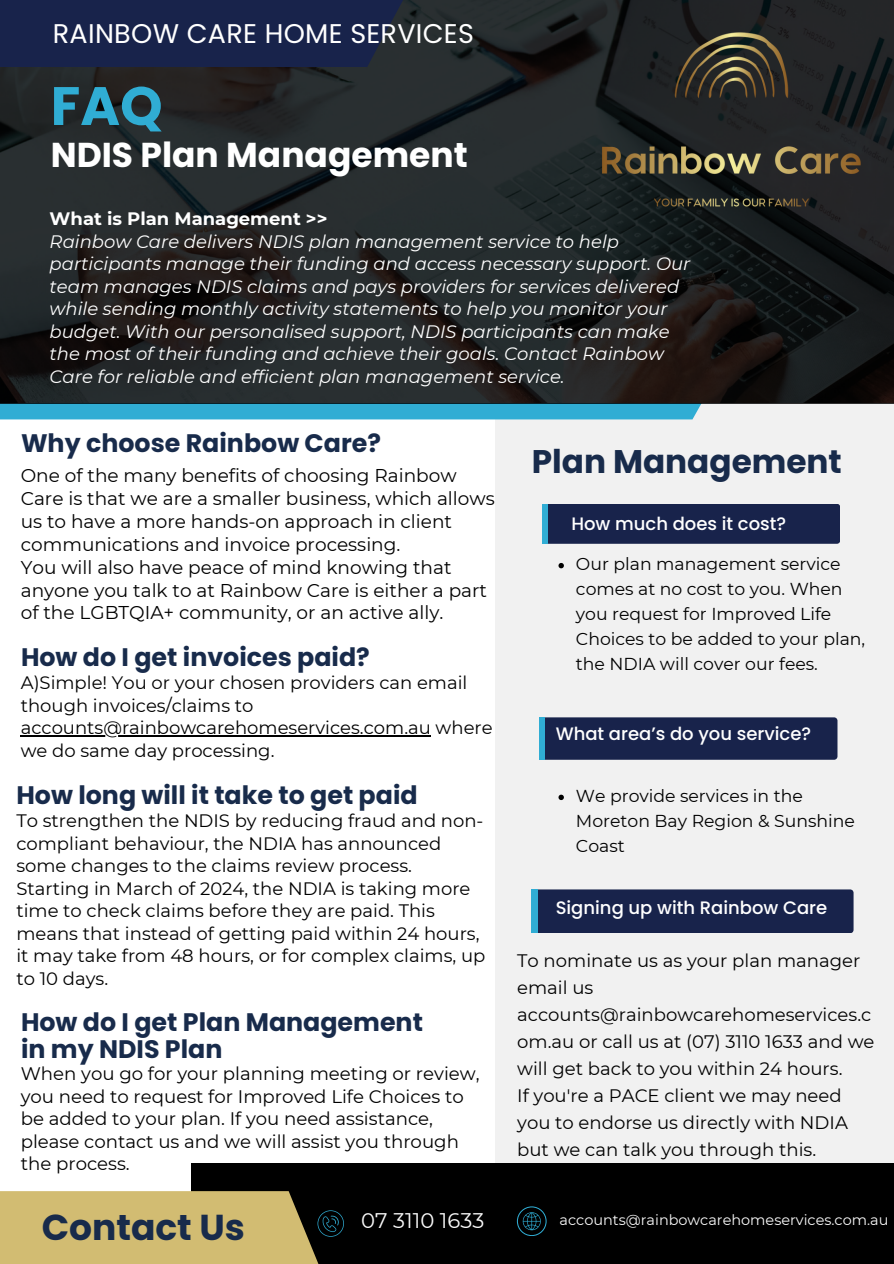
<style>
.page{position:relative;width:894px;height:1264px;background:#fff}
.page>*{position:absolute;margin:0;border:0;box-sizing:border-box;transform-origin:0 0}
.t1{font:700 54px "Poppins";color:#30add4}
.t2{font:700 36px "Poppins";color:#182b4b}
.t3{font:700 34.5px "Poppins";color:#fff}
.t4{font:700 32.7px "Poppins";color:#182b4b}
.t5{font:27px "Poppins";letter-spacing:.01em;color:#fff}
.t6{font:700 25.35px/27px "Poppins";color:#182b4b}
.t7{font:21.15px "Montserrat";color:#fafafa}
.t8{font:18.45px/23px "Montserrat";color:#000}
.t9{font:18.15px/22.5px "Montserrat";color:#000}
.t10{font:18px/22.5px "Montserrat";color:#000}
.t11{font:italic 18px/22.5px "Montserrat";color:#fff}
.t12{font:500 18px "Poppins";color:#fff}
.t13{font:17.25px/24.8px "Montserrat";color:#000}
.t14{font:14.4px "Montserrat";color:#fafafa}
.s1{font-weight:700;font-style:normal}
</style>
<div class="page">
<div style="left:495px;top:28px;width:398px;height:1235px;background:#f1f1f1"></div>
<div style="left:191px;top:1162px;width:702px;height:101px;background:#000"></div>
<svg style="left:0;top:1191px;width:344px;height:72px;background:#beaa67"></svg>
<svg style="left:516px;top:1206px;width:30px;height:29px"></svg>
<svg style="left:317px;top:1210px;width:26px;height:26px"></svg>
<div style="left:537px;top:889px;width:316px;height:44px;background:#18234b"></div>
<div style="left:531px;top:889px;width:6px;height:44px;background:#30add4"></div>
<div style="left:542px;top:504px;width:298px;height:40px;background:#18234b;border-radius:3px"></div>
<div style="left:542px;top:504px;width:6px;height:40px;background:#30add4"></div>
<svg style="left:0;top:403px;width:893px;height:16px;fill:#30add4"></svg>
<svg style="left:0;top:0;width:893px;height:403px;background:#212324"></svg>
<div style="left:0;top:0;width:446px;height:67px;background:#18234b"></div>
<img style="left:585px;top:0;width:292px;height:232px">
<svg style="left:558px;top:563px;width:5px;height:5px"></svg>
<hr style="left:21px;top:735px;width:410px;height:1px;background:#000">
<svg style="left:558px;top:794px;width:5px;height:6px"></svg>
<div style="left:539px;top:717px;width:298px;height:42px;background:#18234b;border-radius:3px"></div>
<div style="left:539px;top:717px;width:6px;height:42px;background:#30add4"></div>
<h6 class="t5" style="left:53px;top:15px;width:422px">RAINBOW CARE HOME SERVICES</h6>
<h3 class="t1" style="left:51px;top:68px;width:113px">FAQ</h3>
<h3 class="t3" style="left:51px;top:130px;width:418px">NDIS Plan Management</h3>
<h6 class="t11" style="left:50px;top:208px;width:642px"><span class="s1">What is Plan Management &gt;&gt;<br></span>Rainbow Care delivers NDIS plan management service to help participants manage their funding and access necessary support. Our team manages NDIS claims and pays providers for services delivered while sending monthly activity statements to help you monitor your budget. With our personalised support, NDIS participants can make the most of their funding and achieve their goals. Contact Rainbow Care for reliable and efficient plan management service.</h6>
<h5 class="t6" style="left:21px;top:430px;width:361px">Why choose Rainbow Care?</h5>
<p class="t8" style="left:21px;top:463px;width:475px">One of the many benefits of choosing Rainbow Care is that we are a smaller business, which allows us to have a more hands-on approach in client communications and invoice processing.<br>You will also have peace of mind knowing that anyone you talk to at Rainbow Care is either a part of the LGBTQIA+ community, or an active ally.</p>
<h6 class="t6" style="left:21px;top:643px;width:350px">How do I get invoices paid?</h6>
<h6 class="t10" style="left:21px;top:671px;width:448px">A)Simple! You or your chosen providers can email though invoices/claims to</h6>
<h3 class="t10" style="left:21px;top:716px;width:473px">accounts@rainbowcarehomeservices.com.au where we do same day processing.</h3>
<h1 class="t6" style="left:16px;top:782px;width:402px">How long will it take to get paid</h1>
<p class="t10" style="left:16px;top:809px;width:470px">To strengthen the NDIS by reducing fraud and non&shy;compliant behaviour, the NDIA has announced some changes to the claims review process.<br>Starting in March of 2024, the NDIA is taking more time to check claims before they are paid. This means that instead of getting paid within 24 hours, it may take from 48 hours, or for complex claims, up to 10 days.</p>
<h6 class="t6" style="left:21px;top:1008px;width:403px">How do I get Plan Management in my NDIS Plan</h6>
<h3 class="t9" style="left:21px;top:1062px;width:460px">When you go for your planning meeting or review, you need to request for Improved Life Choices to be added to your plan. If you need assistance, please contact us and we will assist you through the process.</h3>
<h5 class="t4" style="left:531px;top:438px;width:311px">Plan Management</h5>
<p class="t12" style="left:571px;top:511px;width:216px">How much does it cost?</p>
<h5 class="t13" style="left:575px;top:552px;width:290px">Our plan management service comes at no cost to you. When you request for Improved Life<br>Choices to be added to your plan, the NDIA will cover our fees.</h5>
<h4 class="t12" style="left:555px;top:721px;width:257px">What area’s do you service?</h4>
<p class="t13" style="left:575px;top:783px;width:280px">We provide services in the<br>Moreton Bay Region &amp; Sunshine<br>Coast</p>
<h1 class="t12" style="left:555px;top:895px;width:273px">Signing up with Rainbow Care</h1>
<h3 class="t10" style="left:517px;top:946px;width:359px;line-height:27px">To nominate us as your plan manager email us accounts@rainbowcarehomeservices.c om.au or call us at (07) 3110 1633 and we will get back to you within 24 hours.<br>If you're a PACE client we may need you to endorse us directly with NDIA but we can talk you through this.</h3>
<h6 class="t2" style="left:42px;top:1201px;width:205px">Contact Us</h6>
<h1 class="t7" style="left:361px;top:1207px;width:125px">07 3110 1633</h1>
<h2 class="t14" style="left:559px;top:1210px;width:330px">accounts@rainbowcarehomeservices.com.au</h2>
</div>
